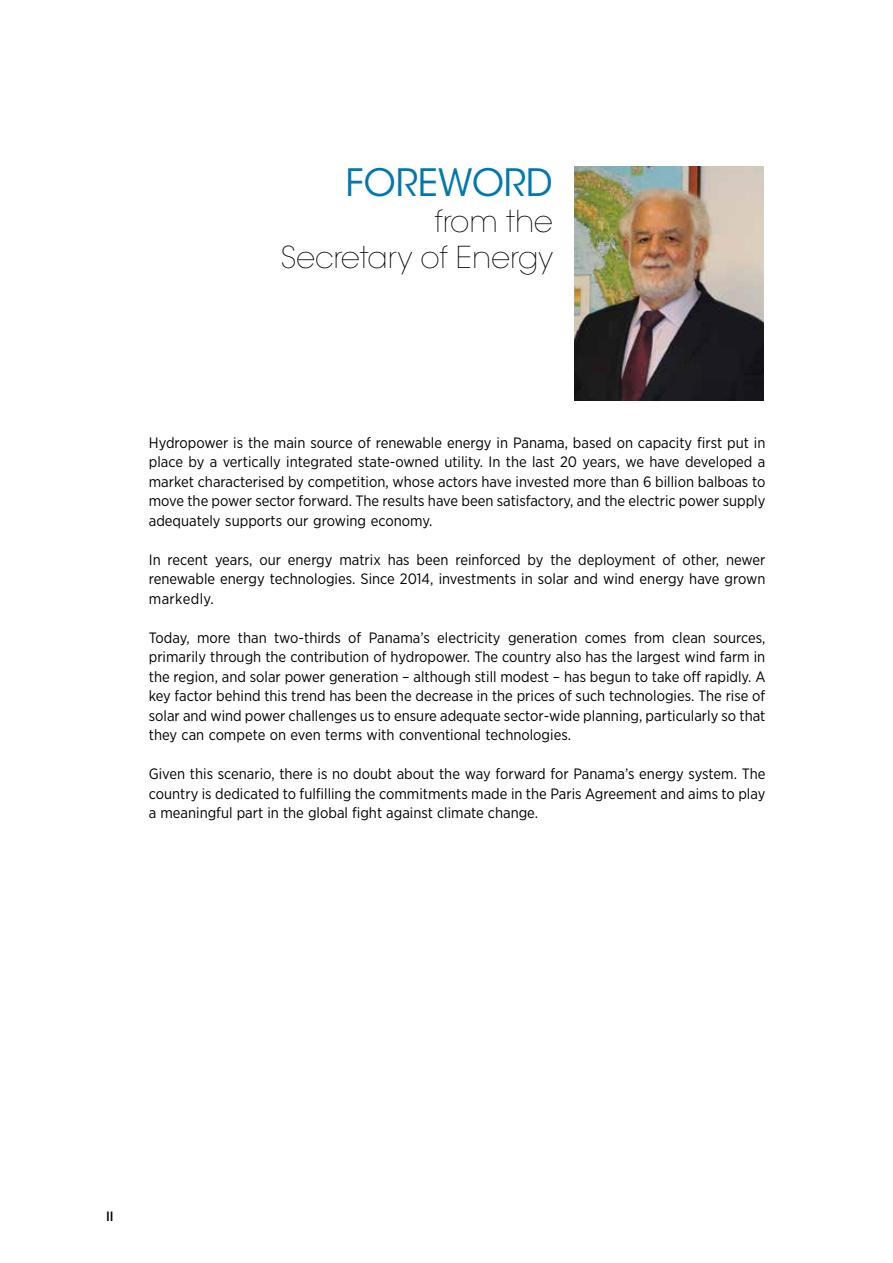
<style>
.page{position:relative;width:893px;height:1263px;background:#fff}
.page>*{position:absolute;margin:0;border:0;box-sizing:border-box;transform-origin:0 0}
.t1{font:37.5px "ITC Avant Garde Std";color:#0078ae}
.t2{font:200 30px/36px "ITC Avant Garde Std";color:#000;text-align:right}
.t3{font:15px/19.5px "Gotham Narrow";color:#000;text-align:justify}
.t4{font:500 13.5px "Gotham Narrow";color:#000}
</style>
<div class="page">
<img style="left:574px;top:167px;width:189px;height:234px">
<h1 class="t1" style="left:346px;top:159px;width:209px">FOREWORD</h1>
<h2 class="t2" style="left:281px;top:204px;width:273px">from the<br>Secretary of Energy</h2>
<p class="t3" style="left:149px;top:433px;width:618px">Hydropower is the main source of renewable energy in Panama, based on capacity first put in place by a vertically integrated state-owned utility. In the last 20 years, we have developed a market characterised by competition, whose actors have invested more than 6 billion balboas to move the power sector forward. The results have been satisfactory, and the electric power supply adequately supports our growing economy.</p>
<p class="t3" style="left:149px;top:550px;width:618px">In recent years, our energy matrix has been reinforced by the deployment of other, newer renewable energy technologies. Since 2014, investments in solar and wind energy have grown markedly.</p>
<p class="t3" style="left:149px;top:628px;width:618px">Today, more than two-thirds of Panama’s electricity generation comes from clean sources, primarily through the contribution of hydropower. The country also has the largest wind farm in the region, and solar power generation – although still modest – has begun to take off rapidly. A key factor behind this trend has been the decrease in the prices of such technologies. The rise of solar and wind power challenges us to ensure adequate sector-wide planning, particularly so that they can compete on even terms with conventional technologies.</p>
<p class="t3" style="left:149px;top:764px;width:618px">Given this scenario, there is no doubt about the way forward for Panama’s energy system. The country is dedicated to fulfilling the commitments made in the Paris Agreement and aims to play a meaningful part in the global fight against climate change.</p>
<p class="t4" style="left:106px;top:1207px;width:9px">II</p>
</div>
